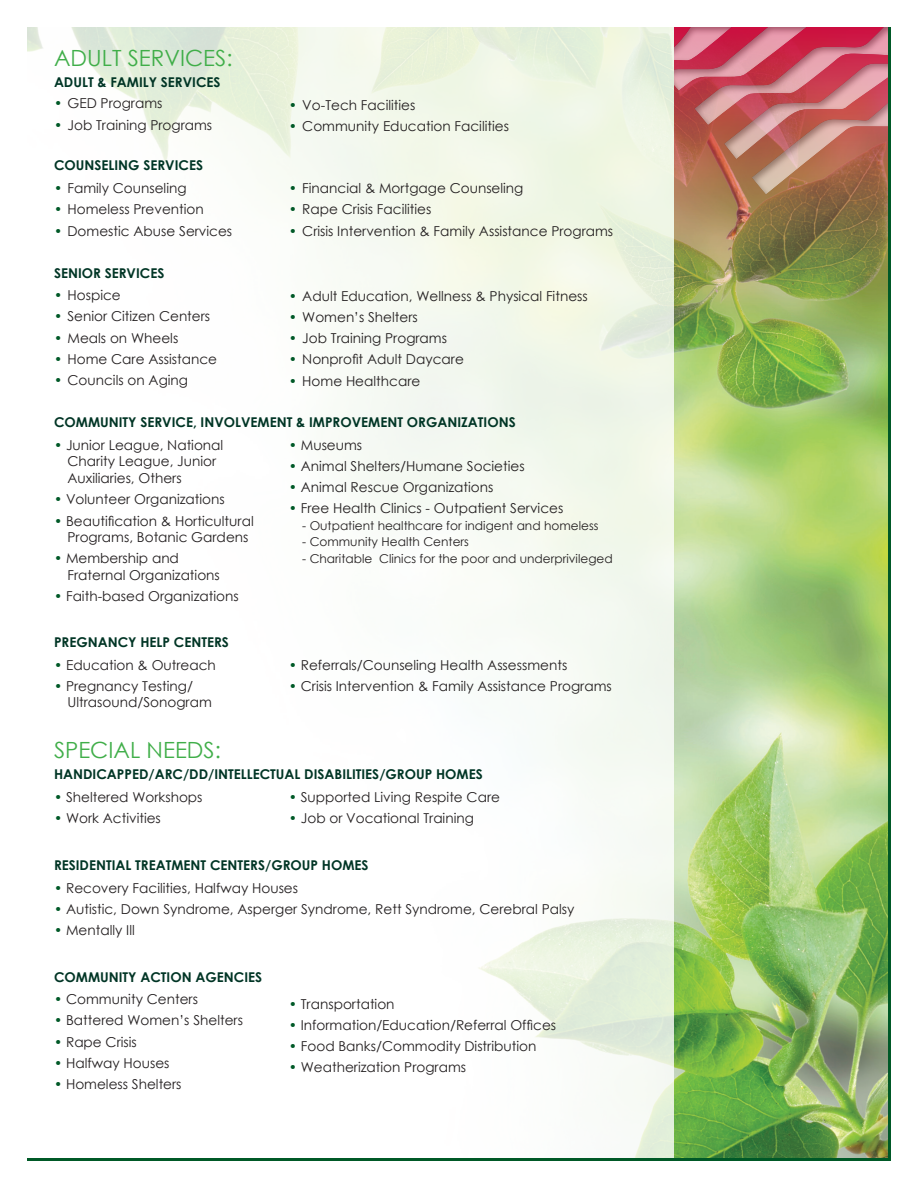
<style>
.page{position:relative;width:918px;height:1188px;background:#fff}
.page>*{position:absolute;margin:0;border:0;box-sizing:border-box;transform-origin:0 0}
.t1{font:22.35px "Century Gothic";color:#40ae49}
.t2{font:13.65px "Century Gothic";color:#231f20}
.t3{font:700 13.5px "Century Gothic";color:#003525}
.t4{font:12.15px "Century Gothic";color:#231f20}
.s1{color:#005927}
</style>
<div class="page">
<img style="left:27px;top:27px;width:861px;height:1131px">
<hr style="left:27px;top:1158px;width:864px;height:3px;background:#005927">
<img style="left:674px;top:195px;width:214px;height:171px">
<div style="left:674px;top:27px;width:217px;height:168px;background:#231f20;opacity:.55"></div>
<hr style="left:888px;top:27px;width:3px;height:1134px;background:#005927">
<p class="t1" style="left:54px;top:43px;width:180px">ADULT SERVICES:</p>
<p class="t3" style="left:54px;top:72px;width:168px">ADULT &amp; FAMILY SERVICES</p>
<p class="t2" style="left:54px;top:94px;width:110px"><span class="s1">•</span> GED Programs</p>
<p class="t2" style="left:54px;top:115px;width:160px"><span class="s1">•</span> Job Training Programs</p>
<p class="t3" style="left:54px;top:155px;width:151px">COUNSELING SERVICES</p>
<p class="t2" style="left:54px;top:179px;width:134px"><span class="s1">•</span> Family Counseling</p>
<p class="t2" style="left:54px;top:200px;width:151px"><span class="s1">•</span> Homeless Prevention</p>
<p class="t2" style="left:54px;top:221px;width:180px"><span class="s1">•</span> Domestic Abuse Services</p>
<p class="t3" style="left:54px;top:262px;width:112px">SENIOR SERVICES</p>
<p class="t2" style="left:54px;top:286px;width:68px"><span class="s1">•</span> Hospice</p>
<p class="t2" style="left:54px;top:307px;width:158px"><span class="s1">•</span> Senior Citizen Centers</p>
<p class="t2" style="left:54px;top:328px;width:126px"><span class="s1">•</span> Meals on Wheels</p>
<p class="t2" style="left:54px;top:349px;width:165px"><span class="s1">•</span> Home Care Assistance</p>
<p class="t2" style="left:54px;top:371px;width:136px"><span class="s1">•</span> Councils on Aging</p>
<p class="t2" style="left:289px;top:95px;width:128px"><span class="s1">•</span> Vo-Tech Facilities</p>
<p class="t2" style="left:289px;top:117px;width:222px"><span class="s1">•</span> Community Education Facilities</p>
<p class="t2" style="left:289px;top:179px;width:236px"><span class="s1">•</span> Financial &amp; Mortgage Counseling</p>
<p class="t2" style="left:289px;top:200px;width:144px"><span class="s1">•</span> Rape Crisis Facilities</p>
<p class="t2" style="left:289px;top:221px;width:326px"><span class="s1">•</span> Crisis Intervention &amp; Family Assistance Programs</p>
<p class="t2" style="left:289px;top:286px;width:301px"><span class="s1">•</span> Adult Education, Wellness &amp; Physical Fitness</p>
<p class="t2" style="left:289px;top:308px;width:131px"><span class="s1">•</span> Women’s Shelters</p>
<p class="t2" style="left:289px;top:329px;width:160px"><span class="s1">•</span> Job Training Programs</p>
<p class="t2" style="left:289px;top:350px;width:177px"><span class="s1">•</span> Nonprofit Adult Daycare</p>
<p class="t2" style="left:289px;top:371px;width:133px"><span class="s1">•</span> Home Healthcare</p>
<p class="t3" style="left:54px;top:412px;width:463px">COMMUNITY SERVICE, INVOLVEMENT &amp; IMPROVEMENT ORGANIZATIONS</p>
<p class="t2" style="left:54px;top:435px;width:171px"><span class="s1">•</span> Junior League, National</p>
<p class="t2" style="left:68px;top:452px;width:150px">Charity League, Junior</p>
<p class="t2" style="left:68px;top:469px;width:116px">Auxiliaries, Others</p>
<p class="t2" style="left:54px;top:490px;width:172px"><span class="s1">•</span> Volunteer Organizations</p>
<p class="t2" style="left:54px;top:511px;width:201px"><span class="s1">•</span> Beautification &amp; Horticultural</p>
<p class="t2" style="left:68px;top:528px;width:182px">Programs, Botanic Gardens</p>
<p class="t2" style="left:54px;top:549px;width:127px"><span class="s1">•</span> Membership and</p>
<p class="t2" style="left:68px;top:566px;width:154px">Fraternal Organizations</p>
<p class="t2" style="left:54px;top:587px;width:186px"><span class="s1">•</span> Faith-based Organizations</p>
<p class="t2" style="left:289px;top:435px;width:75px"><span class="s1">•</span> Museums</p>
<p class="t2" style="left:289px;top:456px;width:237px"><span class="s1">•</span> Animal Shelters/Humane Societies</p>
<p class="t2" style="left:289px;top:477px;width:206px"><span class="s1">•</span> Animal Rescue Organizations</p>
<p class="t2" style="left:289px;top:499px;width:276px"><span class="s1">•</span> Free Health Clinics - Outpatient Services</p>
<p class="t4" style="left:302px;top:517px;width:298px">- Outpatient healthcare for indigent and homeless</p>
<p class="t4" style="left:302px;top:533px;width:168px">- Community Health Centers</p>
<p class="t4" style="left:302px;top:550px;width:312px">- Charitable Clinics for the poor and underprivileged</p>
<p class="t3" style="left:54px;top:632px;width:176px">PREGNANCY HELP CENTERS</p>
<p class="t2" style="left:54px;top:655px;width:163px"><span class="s1">•</span> Education &amp; Outreach</p>
<p class="t2" style="left:54px;top:676px;width:141px"><span class="s1">•</span> Pregnancy Testing/</p>
<p class="t2" style="left:68px;top:693px;width:146px">Ultrasound/Sonogram</p>
<p class="t2" style="left:289px;top:655px;width:280px"><span class="s1">•</span> Referrals/Counseling Health Assessments</p>
<p class="t2" style="left:289px;top:677px;width:325px"><span class="s1">•</span> Crisis Intervention &amp; Family Assistance Programs</p>
<p class="t1" style="left:54px;top:735px;width:168px">SPECIAL NEEDS:</p>
<p class="t3" style="left:54px;top:764px;width:430px">HANDICAPPED/ARC/DD/INTELLECTUAL DISABILITIES/GROUP HOMES</p>
<p class="t2" style="left:54px;top:788px;width:150px"><span class="s1">•</span> Sheltered Workshops</p>
<p class="t2" style="left:54px;top:809px;width:108px"><span class="s1">•</span> Work Activities</p>
<p class="t2" style="left:289px;top:788px;width:213px"><span class="s1">•</span> Supported Living Respite Care</p>
<p class="t2" style="left:289px;top:809px;width:187px"><span class="s1">•</span> Job or Vocational Training</p>
<p class="t3" style="left:54px;top:855px;width:316px">RESIDENTIAL TREATMENT CENTERS/GROUP HOMES</p>
<p class="t2" style="left:54px;top:878px;width:246px"><span class="s1">•</span> Recovery Facilities, Halfway Houses</p>
<p class="t2" style="left:54px;top:899px;width:522px"><span class="s1">•</span> Autistic, Down Syndrome, Asperger Syndrome, Rett Syndrome, Cerebral Palsy</p>
<p class="t2" style="left:54px;top:921px;width:82px"><span class="s1">•</span> Mentally Ill</p>
<p class="t3" style="left:54px;top:966px;width:210px">COMMUNITY ACTION AGENCIES</p>
<p class="t2" style="left:54px;top:990px;width:145px"><span class="s1">•</span> Community Centers</p>
<p class="t2" style="left:54px;top:1011px;width:191px"><span class="s1">•</span> Battered Women’s Shelters</p>
<p class="t2" style="left:54px;top:1032px;width:84px"><span class="s1">•</span> Rape Crisis</p>
<p class="t2" style="left:54px;top:1053px;width:117px"><span class="s1">•</span> Halfway Houses</p>
<p class="t2" style="left:54px;top:1075px;width:129px"><span class="s1">•</span> Homeless Shelters</p>
<p class="t2" style="left:289px;top:994px;width:107px"><span class="s1">•</span> Transportation</p>
<p class="t2" style="left:289px;top:1015px;width:269px"><span class="s1">•</span> Information/Education/Referral Offices</p>
<p class="t2" style="left:289px;top:1037px;width:249px"><span class="s1">•</span> Food Banks/Commodity Distribution</p>
<p class="t2" style="left:289px;top:1058px;width:179px"><span class="s1">•</span> Weatherization Programs</p>
</div>
